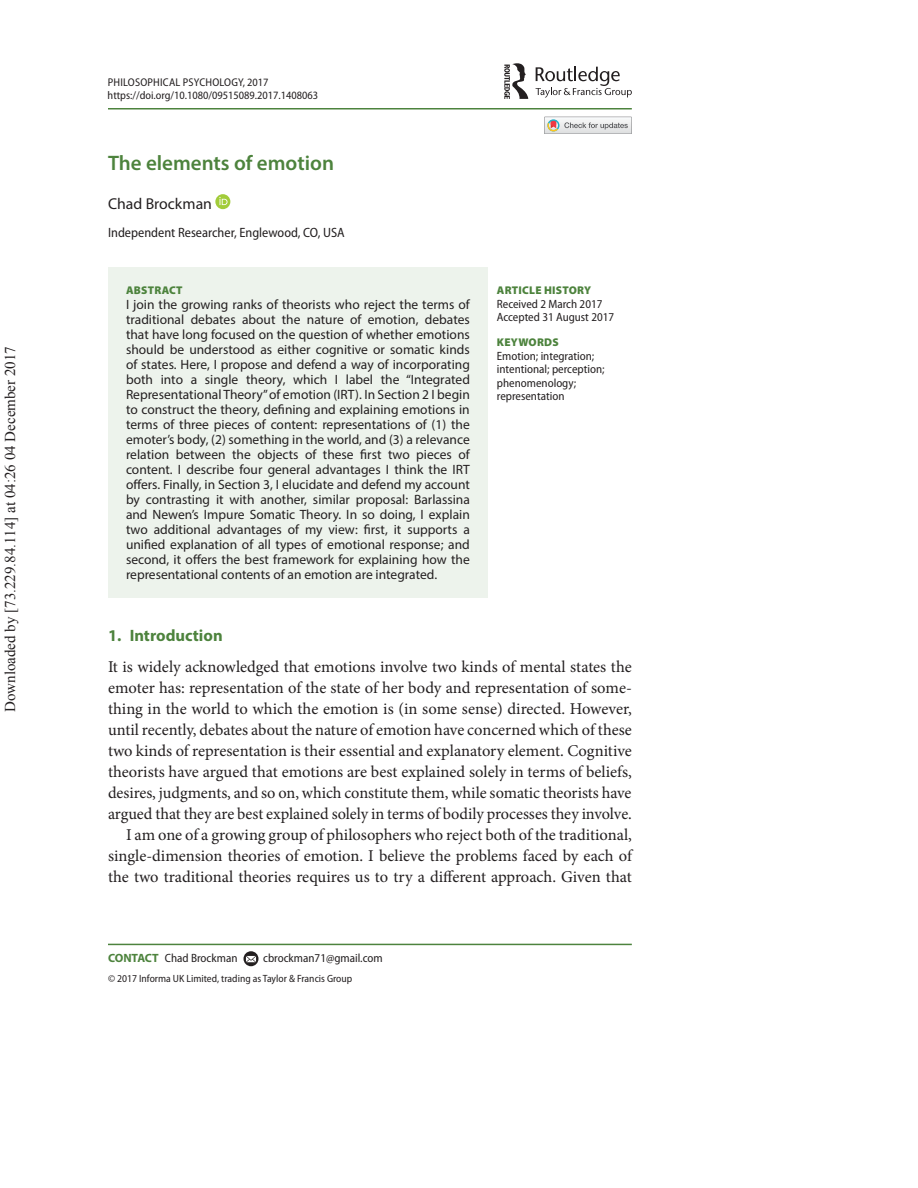
<style>
.page{position:relative;width:918px;height:1188px;background:#fff}
.page>*{position:absolute;margin:0;border:0;box-sizing:border-box;transform-origin:0 0}
.t1{font:600 21px "Myriad Pro";color:#4d833d}
.t2{font:16.5px/21px "Minion Pro";color:#231f20;text-align:right}
.t3{font:700 16.5px "Myriad Pro";color:#4d833d}
.t4{font:15.75px "Myriad Pro";color:#231f20}
.t5{font:15px "Times New Roman";color:#231f20}
.t6{font:13.5px/15px "Myriad Pro";color:#231f20;text-align:justify}
.t7{font:semi-condensed 13.5px "Myriad Pro";color:#231f20}
.t8{font:semi-condensed 12px/13.5px "Myriad Pro";color:#231f20}
.t9{font:semi-condensed 11.25px/13.5px "Myriad Pro";color:#231f20}
.t10{font:900 11.25px "Myriad Pro";letter-spacing:.02em;color:#4d833d}
.t11{font:semi-condensed 10.5px "Myriad Pro";color:#231f20}
.s1{font-weight:700;font-stretch:normal;color:#4d833d}
</style>
<div class="page">
<hr style="left:108px;top:108px;width:524px;height:2px;background:#4d833d">
<div style="left:108px;top:268px;width:380px;height:330px;background:#edf3ec"></div>
<div style="left:215px;top:194px;width:15px;height:15px;background:#a2cc3a;border-radius:50%"></div>
<svg style="left:219px;top:197px;width:9px;height:8px"></svg>
<hr style="left:108px;top:944px;width:524px;height:1px;background:#4d833d">
<svg style="left:244px;top:951px;width:15px;height:15px"></svg>
<svg style="left:246px;top:956px;width:10px;height:6px"></svg>
<svg style="left:536px;top:67px;width:96px;height:30px"></svg>
<svg style="left:504px;top:63px;width:24px;height:36px"></svg>
<svg style="left:544px;top:117px;width:88px;height:17px"></svg>
<p class="t5" style="left:2px;top:712px;width:367px;rotate:-90deg">Downloaded by [73.229.84.114] at 04:26 04 December 2017</p>
<p class="t9" style="left:108px;top:76px;width:212px">PHILOSOPHICAL PSYCHOLOGY, 2017 https://doi.org/10.1080/09515089.2017.1408063</p>
<h1 class="t1" style="left:108px;top:150px;width:228px">The elements of emotion</h1>
<p class="t4" style="left:108px;top:198px;width:106px">Chad Brockman</p>
<p class="t7" style="left:108px;top:227px;width:238px">Independent Researcher, Englewood, CO, USA</p>
<p class="t10" style="left:126px;top:284px;width:58px">ABSTRACT</p>
<p class="t6" style="left:126px;top:298px;width:345px">I join the growing ranks of theorists who reject the terms of traditional debates about the nature of emotion, debates that have long focused on the question of whether emotions should be understood as either cognitive or somatic kinds of states. Here, I propose and defend a way of incorporating both into a single theory, which I label the “Integrated Representational Theory” of emotion (IRT). In Section 2 I begin to construct the theory, defining and explaining emotions in terms of three pieces of content: representations of (1) the emoter’s body, (2) something in the world, and (3) a relevance relation between the objects of these first two pieces of content. I describe four general advantages I think the IRT offers. Finally, in Section 3, I elucidate and defend my account by contrasting it with another, similar proposal: Barlassina and Newen’s Impure Somatic Theory. In so doing, I explain two additional advantages of my view: first, it supports a unified explanation of all types of emotional response; and second, it offers the best framework for explaining how the representational contents of an emotion are integrated.</p>
<p class="t10" style="left:497px;top:284px;width:96px">ARTICLE HISTORY</p>
<p class="t8" style="left:497px;top:298px;width:119px">Received 2 March 2017<br>Accepted 31 August 2017</p>
<p class="t10" style="left:497px;top:336px;width:63px">KEYWORDS</p>
<p class="t8" style="left:497px;top:349px;width:109px">Emotion; integration; intentional; perception; phenomenology; representation</p>
<p class="t3" style="left:108px;top:629px;width:116px">1. Introduction</p>
<p class="t2" style="left:108px;top:658px;width:525px">It is widely acknowledged that emotions involve two kinds of mental states the emoter has: representation of the state of her body and representation of some&shy;thing in the world to which the emotion is (in some sense) directed. However, until recently, debates about the nature of emotion have concerned which of these two kinds of representation is their essential and explanatory element. Cognitive theorists have argued that emotions are best explained solely in terms of beliefs, desires, judgments, and so on, which constitute them, while somatic theorists have argued that they are best explained solely in terms of bodily processes they involve.<br>I am one of a growing group of philosophers who reject both of the traditional, single-dimension theories of emotion. I believe the problems faced by each of the two traditional theories requires us to try a different approach. Given that</p>
<p class="t8" style="left:108px;top:952px;width:131px"><span class="s1">CONTACT</span> Chad Brockman</p>
<p class="t8" style="left:263px;top:952px;width:121px">cbrockman71@gmail.com</p>
<p class="t11" style="left:108px;top:975px;width:246px">© 2017 Informa UK Limited, trading as Taylor &amp; Francis Group</p>
</div>
